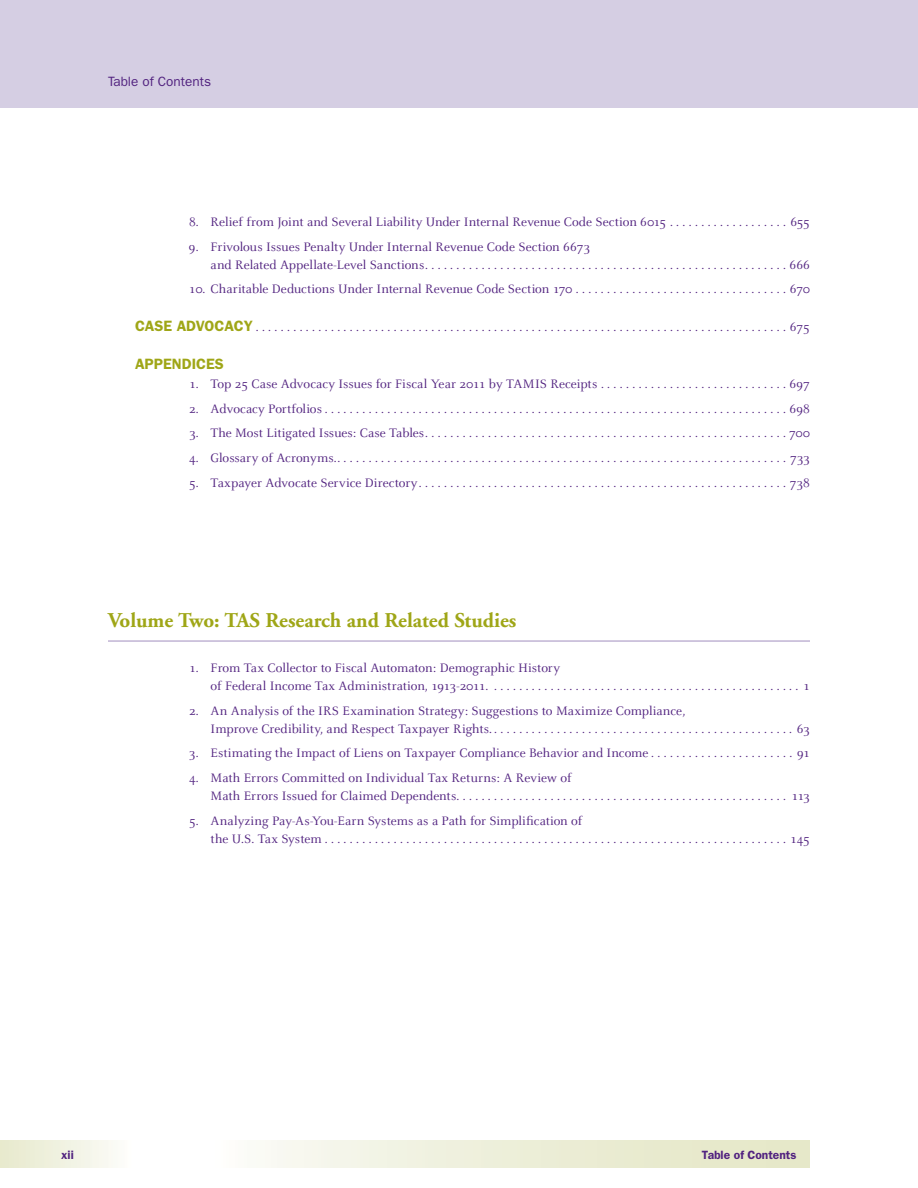
<style>
.page{position:relative;width:918px;height:1188px;background:#fff}
.page>*{position:absolute;margin:0;border:0;box-sizing:border-box;transform-origin:0 0}
.t1{font:700 21px "Adobe Garamond";color:#9fa617}
.t2{font:600 15px "Franklin Gothic";color:#9fa617}
.t3{font:13.5px/18px "Celeste";color:#522380}
.t4{font:13.5px "Franklin Gothic";color:#522380}
.t5{font:600 12px "Franklin Gothic";color:#522380}
.s1{font-family:"Franklin Gothic";font-weight:600;font-size:15px;color:#9fa617}
</style>
<div class="page">
<div style="left:0;top:0;width:918px;height:108px;background:#d5cee3"></div>
<svg style="left:265px;top:1141px;width:545px;height:27px;background:#edeed9"></svg>
<div style="left:0;top:1141px;width:148px;height:27px;background:linear-gradient(to right,#e6e9cc,#fff)"></div>
<hr style="left:108px;top:640px;width:702px;height:2px;background:#c0b4d4">
<p class="t4" style="left:108px;top:74px;width:105px">Table of Contents</p>
<p class="t3" style="left:189px;top:213px;width:622px">8. relief from Joint and Several liability Under internal revenue code Section 6015 . . . . . . . . . . . . . . . . . . . 655</p>
<p class="t3" style="left:211px;top:238px;width:601px;text-indent:-22px">9. Frivolous issues penalty Under internal revenue code Section 6673<br>andrelatedappellate-level Sanctions..........................................................666</p>
<p class="t3" style="left:189px;top:281px;width:622px">10. charitable deductions Under internal revenue code Section 170 . . . . . . . . . . . . . . . . . . . . . . . . . . . . . . . . . . 670</p>
<p class="t3" style="left:135px;top:318px;width:676px"><span class="s1">CASE ADVOCACY</span> .....................................................................................675</p>
<p class="t2" style="left:135px;top:355px;width:90px">APPENDICES</p>
<p class="t3" style="left:189px;top:375px;width:623px">1. top 25 case advocacy issues for Fiscal year 2011 by taMiS receipts . . . . . . . . . . . . . . . . . . . . . . . . . . . . . . 697</p>
<p class="t3" style="left:189px;top:400px;width:622px">2. advocacyportfolios..........................................................................698</p>
<p class="t3" style="left:189px;top:425px;width:623px">3. the Most litigated issues: case tables..........................................................700</p>
<p class="t3" style="left:189px;top:449px;width:623px">4. Glossary ofacronyms.........................................................................733</p>
<p class="t3" style="left:189px;top:474px;width:623px">5. taxpayer advocate Service directory...........................................................738</p>
<p class="t1" style="left:108px;top:609px;width:410px">Volume Two: TAS Research and Related Studies</p>
<p class="t3" style="left:211px;top:659px;width:601px;text-indent:-22px">1. From tax collector to Fiscal automaton: demographic History<br>of Federal income tax administration, 1913-2011. .................................................1</p>
<p class="t3" style="left:211px;top:702px;width:601px;text-indent:-22px">2. an analysis of the irS examination Strategy: Suggestions to Maximize compliance,<br>improve credibility, and respect taxpayer rights................................................. 63</p>
<p class="t3" style="left:189px;top:744px;width:623px">3. estimating the impact of liens on taxpayer compliance Behavior and income . . . . . . . . . . . . . . . . . . . . . . . 91</p>
<p class="t3" style="left:211px;top:769px;width:601px;text-indent:-22px">4. Math errors committed on individual tax returns: a review of<br>Math errors issued for claimed dependents..................................................... 113</p>
<p class="t3" style="left:211px;top:812px;width:601px;text-indent:-22px">5. analyzing pay-as-you-earn Systems as a path for Simplification of<br>the U.S. tax System..........................................................................145</p>
<p class="t5" style="left:61px;top:1148px;width:14px">XII</p>
<p class="t5" style="left:702px;top:1148px;width:96px">TABLE OF CONTENTS</p>
</div>
